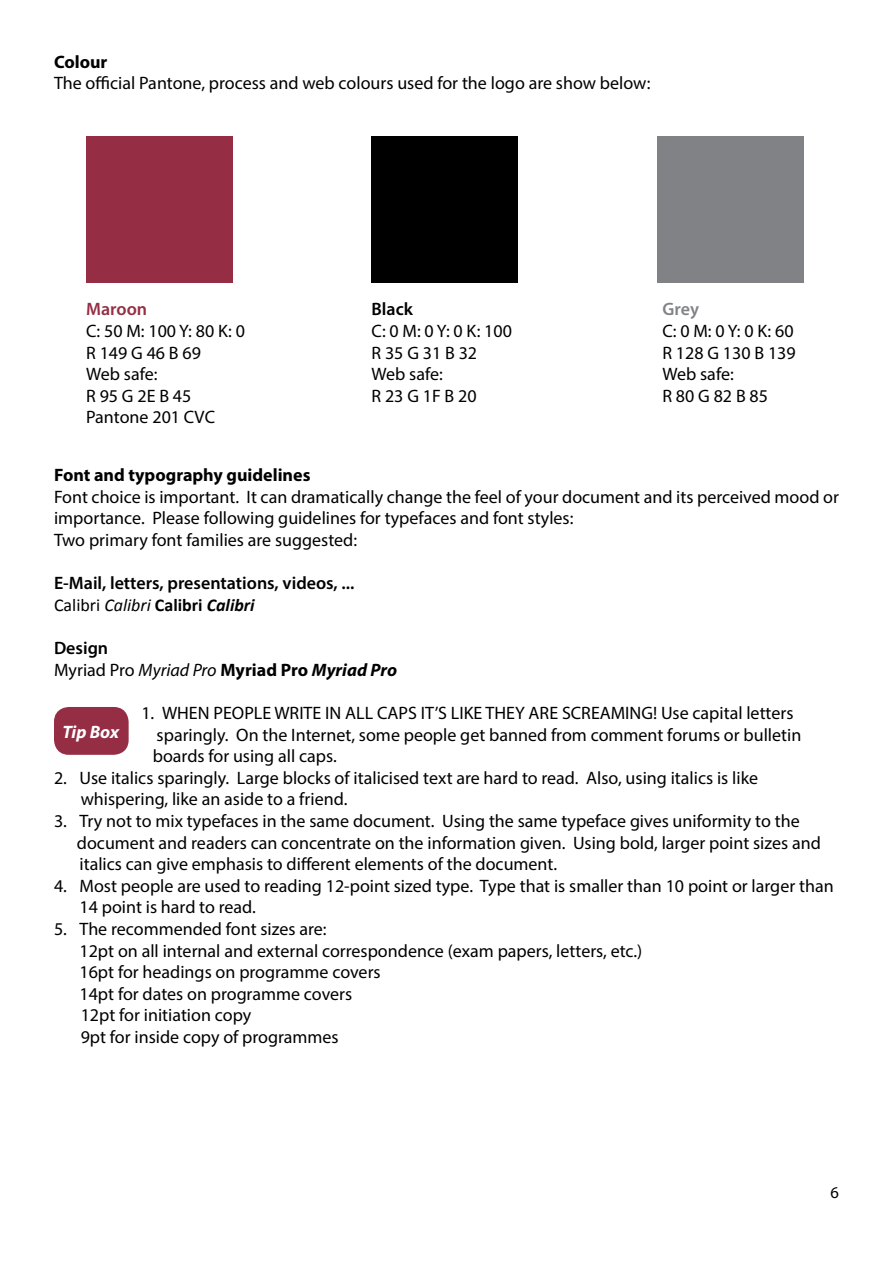
<style>
.page{position:relative;width:893px;height:1263px;background:#fff}
.page>*{position:absolute;margin:0;border:0;box-sizing:border-box;transform-origin:0 0}
.t1{font:18px/21.6px "Myriad Pro";color:#000}
.t2{font:600 18px "Myriad Pro";color:#000}
.t3{font:700 18px "Myriad Pro";color:#000}
.t4{font:18px "Calibri";color:#000}
.t5{font:600 18px "Myriad Pro";color:#952e45}
.t6{font:italic 700 18px "Myriad Pro";letter-spacing:-.005em;color:#fff}
.t7{font:600 18px "Myriad Pro";color:#808285}
.t8{font:16.5px "Myriad Pro";color:#000}
.s1{font-style:italic}
.s2{font-weight:700}
.s3{font-weight:700;font-style:italic}
.s4{font-weight:600}
</style>
<div class="page">
<div style="left:86px;top:136px;width:147px;height:147px;background:#952e45"></div>
<div style="left:372px;top:136px;width:146px;height:147px;background:#000"></div>
<div style="left:657px;top:136px;width:147px;height:147px;background:#808285"></div>
<div style="left:54px;top:707px;width:75px;height:48px;background:#952e45;border-radius:15px"></div>
<p class="t3" style="left:54px;top:50px;width:55px">Colour</p>
<p class="t1" style="left:54px;top:72px;width:598px">The official Pantone, process and web colours used for the logo are show below:</p>
<p class="t5" style="left:86px;top:298px;width:62px">Maroon</p>
<p class="t1" style="left:86px;top:320px;width:160px">C: 50 M: 100 Y: 80 K: 0<br>R 149 G 46 B 69<br>Web safe:<br>R 95 G 2E B 45<br>Pantone 201 CVC</p>
<p class="t2" style="left:372px;top:298px;width:43px">Black</p>
<p class="t1" style="left:372px;top:320px;width:142px">C: 0 M: 0 Y: 0 K: 100<br>R 35 G 31 B 32<br>Web safe:<br>R 23 G 1F B 20</p>
<p class="t7" style="left:662px;top:298px;width:38px">Grey</p>
<p class="t1" style="left:662px;top:320px;width:135px">C: 0 M: 0 Y: 0 K: 60<br>R 128 G 130 B 139<br>Web safe:<br>R 80 G 82 B 85</p>
<p class="t3" style="left:54px;top:463px;width:258px">Font and typography guidelines</p>
<p class="t1" style="left:54px;top:486px;width:786px">Font choice is important. It can dramatically change the feel of your document and its perceived mood or importance. Please following guidelines for typefaces and font styles:<br>Two primary font families are suggested:</p>
<p class="t2" style="left:54px;top:572px;width:302px">E-Mail, letters, presentations, videos, ...</p>
<p class="t4" style="left:54px;top:594px;width:202px">Calibri <span class="s1">Calibri</span> <span class="s2">Calibri</span> <span class="s3">Calibri</span></p>
<p class="t1" style="left:54px;top:637px;width:345px"><span class="s4">Design<br></span>Myriad Pro <span class="s1">Myriad Pro</span> <span class="s2">Myriad Pro</span> <span class="s3">Myriad Pro</span></p>
<p class="t1" style="left:153px;top:702px;width:650px;text-indent:-11px">1. WHEN PEOPLE WRITE IN ALL CAPS IT’S LIKE THEY ARE SCREAMING! Use capital letters sparingly. On the Internet, some people get banned from comment forums or bulletin boards for using all caps.</p>
<p class="t1" style="left:81px;top:766px;width:679px;text-indent:-27px">2. Use italics sparingly. Large blocks of italicised text are hard to read. Also, using italics is like whispering, like an aside to a friend.</p>
<p class="t1" style="left:77px;top:810px;width:745px;text-indent:-23px">3. Try not to mix typefaces in the same document. Using the same typeface gives uniformity to the document and readers can concentrate on the information given. Using bold, larger point sizes and italics can give emphasis to different elements of the document.</p>
<p class="t1" style="left:80px;top:874px;width:756px;text-indent:-26px">4. Most people are used to reading 12-point sized type. Type that is smaller than 10 point or larger than<br>14 point is hard to read.</p>
<p class="t1" style="left:80px;top:918px;width:564px;text-indent:-26px">5. The recommended font sizes are:<br>12pt on all internal and external correspondence (exam papers, letters, etc.)<br>16pt for headings on programme covers<br>14pt for dates on programme covers<br>12pt for initiation copy<br>9pt for inside copy of programmes</p>
<p class="t6" style="left:62px;top:720px;width:58px">Tip Box</p>
<p class="t8" style="left:830px;top:1182px;width:10px">6</p>
</div>
